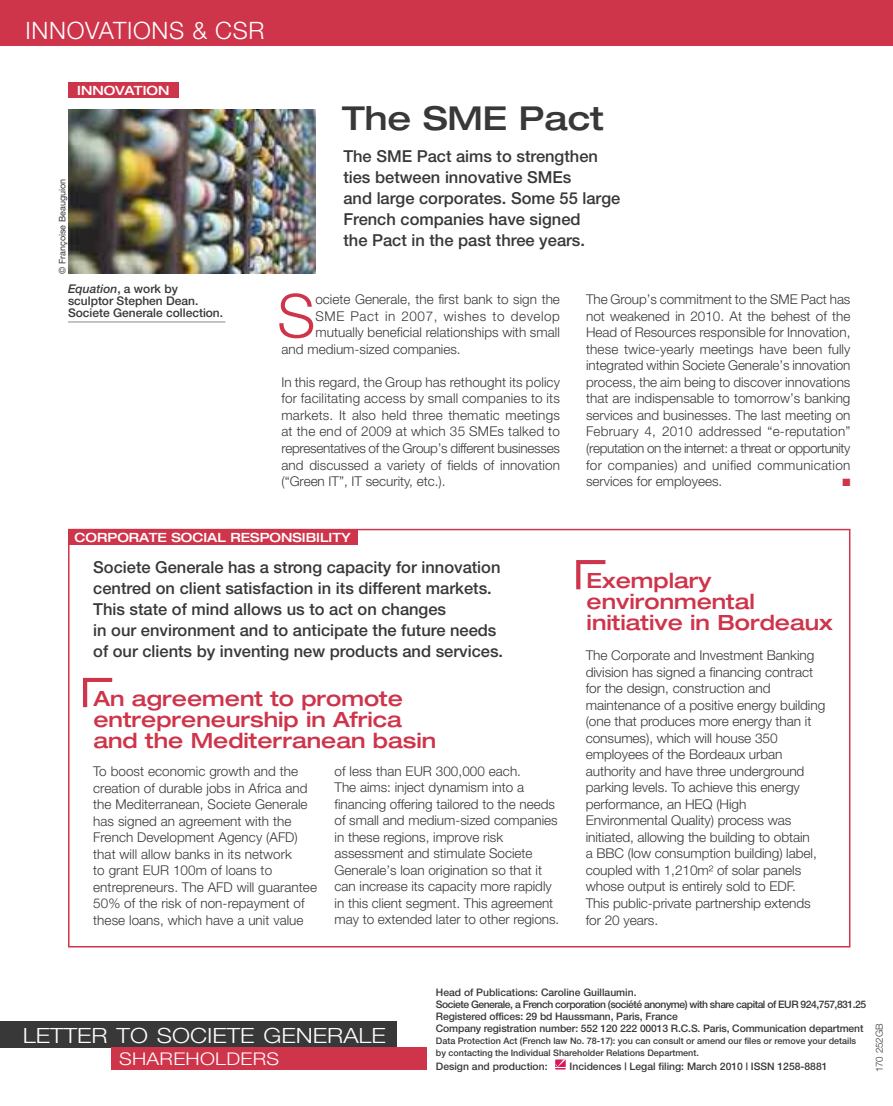
<style>
.page{position:relative;width:893px;height:1106px;background:#fff}
.page>*{position:absolute;margin:0;border:0;box-sizing:border-box;transform-origin:0 0}
.t1{font:300 60.6px "Helvetica Neue";color:#ce344a}
.t2{font:500 expanded 33px "Helvetica Neue";color:#393839}
.t3{font:300 24px "Helvetica Neue";letter-spacing:.03em;color:#fff}
.t4{font:500 expanded 21px/21px "Helvetica Neue";color:#ce344a}
.t5{font:300 21px "Helvetica Neue";color:#fff;scale:1.15 1}
.t6{font:300 17.55px "Helvetica Neue";letter-spacing:.015em;color:#fff;scale:1.15 1}
.t7{font:500 16.5px/21px "Helvetica Neue";color:#393839}
.t8{font:300 13.5px/16.5px "Helvetica Neue";color:#393839}
.t9{font:300 13.5px "Helvetica Neue";letter-spacing:.04em;color:#393839}
.t10{font:500 expanded 12.75px "Helvetica Neue";color:#fff}
.t11{font:500 12px/12px "Helvetica Neue";color:#393839}
.t12{font:10.5px "Zapf Dingbats";color:#ce344a}
.t13{font:500 10.35px/12px "Helvetica Neue";letter-spacing:-.01em;color:#393839}
.t14{font:300 9.75px "Helvetica Neue";color:#393839}
.t15{font:500 9px/12px "Helvetica Neue";color:#393839}
.t16{font:9px "Helvetica Neue";color:#393839}
.s1{font-style:italic}
</style>
<div class="page">
<img style="left:68px;top:109px;width:248px;height:165px">
<div style="left:68px;top:83px;width:111px;height:15px;background:#ce344a"></div>
<div style="left:0;top:0;width:893px;height:46px;background:#ce344a"></div>
<div style="left:68px;top:529px;width:289px;height:15px;background:#ce344a"></div>
<svg style="left:576px;top:560px;width:29px;height:29px"></svg>
<svg style="left:83px;top:678px;width:29px;height:29px"></svg>
<hr style="left:68px;top:321px;width:157px;height:1px;background:#888">
<svg style="left:555px;top:1059px;width:11px;height:10px"></svg>
<svg style="left:555px;top:1059px;width:10px;height:9px"></svg>
<div style="left:0;top:1021px;width:397px;height:26px;background:#393839"></div>
<div style="left:112px;top:1047px;width:315px;height:23px;background:#ce344a"></div>
<h3 class="t3" style="left:26px;top:21px;width:241px">INNOVATIONS &amp; CSR</h3>
<p class="t10" style="left:77px;top:86px;width:94px">INNOVATION</p>
<p class="t16" style="left:59px;top:274px;width:96px;rotate:-90deg">© Françoise Beauguion</p>
<p class="t11" style="left:68px;top:284px;width:157px"><span class="s1">Equation</span>, a work by sculptor Stephen Dean.<br>Societe Generale collection.</p>
<h2 class="t2" style="left:342px;top:106px;width:263px">The SME Pact</h2>
<p class="t7" style="left:343px;top:147px;width:278px">The SME Pact aims to strengthen ties between innovative SMEs<br>and large corporates. Some 55 large<br>French companies have signed<br>the Pact in the past three years.</p>
<h1 class="t1" style="left:277px;top:294px;width:40px">S</h1>
<p class="t8" style="left:315px;top:293px;width:246px">ociete Generale, the first bank to sign the</p>
<p class="t9" style="left:315px;top:311px;width:246px">SME Pact in 2007, wishes to develop</p>
<p class="t8" style="left:315px;top:326px;width:246px">mutually beneficial relationships with small</p>
<p class="t8" style="left:281px;top:342px;width:181px">and medium-sized companies.</p>
<p class="t8" style="left:281px;top:375px;width:280px;text-align:justify">In this regard, the Group has rethought its policy for facilitating access by small companies to its markets. It also held three thematic meetings at the end of 2009 at which 35 SMEs talked to representatives of the Group’s different businesses and discussed a variety of fields of innovation (“Green IT”, IT security, etc.).</p>
<p class="t8" style="left:586px;top:293px;width:266px;text-align:justify">The Group’s commitment to the SME Pact has not weakened in 2010. At the behest of the Head of Resources responsible for Innovation, these twice-yearly meetings have been fully integrated within Societe Generale’s innovation process, the aim being to discover innovations that are indispensable to tomorrow’s banking services and businesses. The last meeting on February 4, 2010 addressed “e-reputation” (reputation on the internet: a threat or opportunity for companies) and unified communication services for employees.</p>
<p class="t12" style="left:842px;top:476px;width:9px">■</p>
<p class="t10" style="left:74px;top:533px;width:278px">CORPORATE SOCIAL RESPONSIBILITY</p>
<p class="t7" style="left:93px;top:558px;width:411px">Societe Generale has a strong capacity for innovation centred on client satisfaction in its different markets.<br>This state of mind allows us to act on changes<br>in our environment and to anticipate the future needs of our clients by inventing new products and services.</p>
<h3 class="t4" style="left:93px;top:689px;width:344px">An agreement to promote entrepreneurship in Africa and the Mediterranean basin</h3>
<p class="t8" style="left:93px;top:764px;width:225px">To boost economic growth and the creation of durable jobs in Africa and the Mediterranean, Societe Generale has signed an agreement with the French Development Agency (AFD) that will allow banks in its network<br>to grant EUR 100m of loans to entrepreneurs. The AFD will guarantee 50% of the risk of non-repayment of these loans, which have a unit value</p>
<p class="t8" style="left:335px;top:764px;width:226px">of less than EUR 300,000 each.<br>The aims: inject dynamism into a financing offering tailored to the needs of small and medium-sized companies in these regions, improve risk assessment and stimulate Societe Generale’s loan origination so that it can increase its capacity more rapidly in this client segment. This agreement may to extended later to other regions.</p>
<h3 class="t4" style="left:587px;top:572px;width:248px">Exemplary environmental initiative in Bordeaux</h3>
<p class="t8" style="left:586px;top:648px;width:241px">The Corporate and Investment Banking division has signed a financing contract for the design, construction and maintenance of a positive energy building (one that produces more energy than it consumes), which will house 350 employees of the Bordeaux urban authority and have three underground parking levels. To achieve this energy performance, an HEQ (High Environmental Quality) process was initiated, allowing the building to obtain<br>a BBC (low consumption building) label, coupled with 1,210m² of solar panels whose output is entirely sold to EDF.<br>This public-private partnership extends for 20 years.</p>
<h3 class="t5" style="left:23px;top:1027px;width:317px">LETTER TO SOCIETE GENERALE</h3>
<p class="t6" style="left:119px;top:1052px;width:141px">SHAREHOLDERS</p>
<p class="t13" style="left:436px;top:987px;width:432px">Head of Publications: Caroline Guillaumin.<br>Societe Generale, a French corporation (société anonyme) with share capital of EUR 924,757,831.25<br>Registered offices: 29 bd Haussmann, Paris, France<br>Company registration number: 552 120 222 00013 R.C.S. Paris, Communication department</p>
<p class="t15" style="left:436px;top:1035px;width:422px">Data Protection Act (French law No. 78-17): you can consult or amend our files or remove your details by contacting the Individual Shareholder Relations Department.</p>
<p class="t13" style="left:436px;top:1060px;width:113px">Design and production:</p>
<p class="t13" style="left:570px;top:1060px;width:259px">Incidences | Legal filing: March 2010 | ISSN 1258-8881</p>
<p class="t14" style="left:876px;top:1072px;width:50px;rotate:-90deg">170 252GB</p>
</div>
